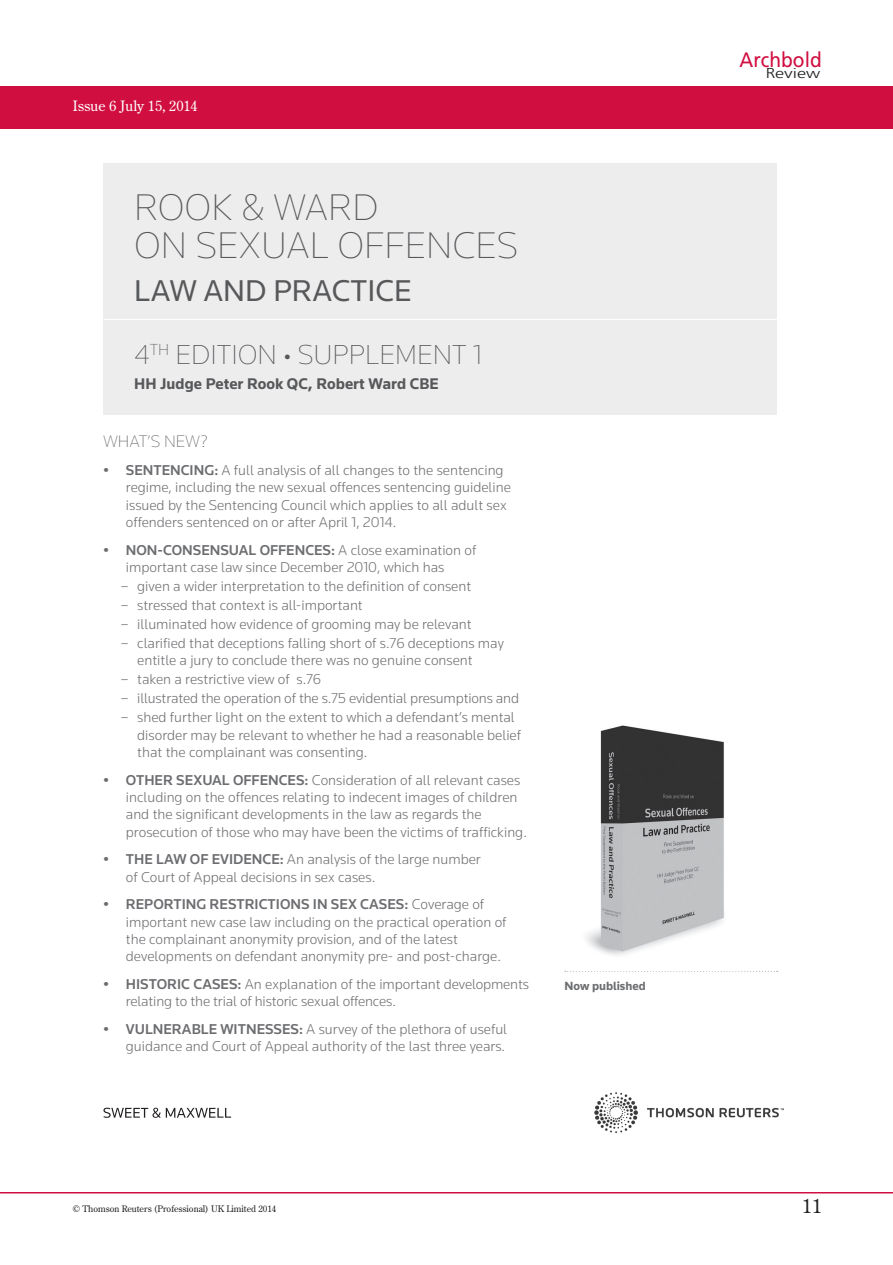
<style>
.page{position:relative;width:893px;height:1265px;background:#fff}
.page>*{position:absolute;margin:0;border:0;box-sizing:border-box;transform-origin:0 0}
.t1{font:200 38.55px/38.4px "Knowledge";color:#57585a}
.t2{font:31.2px "Knowledge";color:#57585a}
.t3{font:200 28.5px "Knowledge";color:#57585a}
.t4{font:20.85px "Frutiger";color:#d10e40;scale:.92 1}
.t5{font:19.5px "Century Old Style";color:#231f20}
.t6{font:200 17.25px "Knowledge";color:#57585a}
.t7{font:700 16.05px "Knowledge";color:#57585a}
.t8{font:300 14.85px/17.2px "Knowledge";color:#6c6d70}
.t9{font:14.25px "Century Old Style";color:#fff}
.t10{font:300 13.8px "Frutiger";color:#231f20;scale:1.32 1}
.t11{font:700 12.3px "Knowledge";color:#6c6d70}
.t12{font:9px "Century Old Style";color:#231f20}
.s1{font-weight:500}
.s2{font-size:14.4px}
</style>
<div class="page">
<div style="left:0;top:86px;width:892px;height:42px;background:#d10e40"></div>
<hr style="left:0;top:1191px;width:892px;height:2px;background:#d10e40">
<div style="left:103px;top:163px;width:674px;height:251px;background:#ededee"></div>
<hr style="left:103px;top:319px;width:682px;height:1px;background:#fff">
<img style="left:594px;top:1092px;width:190px;height:41px">
<svg style="left:103px;top:1107px;width:128px;height:10px"></svg>
<img style="left:586px;top:725px;width:138px;height:230px">
<p class="t9" style="left:73px;top:97px;width:126px">Issue 6 July 15, 2014</p>
<h1 class="t1" style="left:134px;top:187px;width:385px">ROOK &amp; WARD<br>ON SEXUAL OFFENCES</h1>
<h2 class="t2" style="left:134px;top:271px;width:279px">LAW AND PRACTICE</h2>
<h3 class="t3" style="left:134px;top:337px;width:349px">4<sup>TH</sup> EDITION <sup>.</sup> SUPPLEMENT 1</h3>
<p class="t7" style="left:134px;top:374px;width:306px">HH Judge Peter Rook QC, Robert Ward CBE</p>
<p class="t6" style="left:103px;top:431px;width:106px">WHAT’S NEW?</p>
<p class="t8" style="left:126px;top:461px;width:386px;text-indent:-22px"><span class="s1">• SENTENCING:</span> A full analysis of all changes to the sentencing regime, including the new sexual offences sentencing guideline issued by the Sentencing Council which applies to all adult sex offenders sentenced on or after April 1, 2014.</p>
<p class="t8" style="left:126px;top:540px;width:352px;text-indent:-22px"><span class="s1">• NON-CONSENSUAL OFFENCES:</span> A close examination of important case law since December 2010, which has</p>
<p class="t8" style="left:120px;top:577px;width:352px">– given a wider interpretation to the definition of consent</p>
<p class="t8" style="left:120px;top:596px;width:244px">– stressed that context is all-important</p>
<p class="t8" style="left:120px;top:615px;width:353px">– illuminated how evidence of grooming may be relevant</p>
<p class="t8" style="left:137px;top:634px;width:368px;text-indent:-17px">– clarified that deceptions falling short of s.76 deceptions may entitle a jury to conclude there was no genuine consent</p>
<p class="t8" style="left:120px;top:670px;width:202px">– taken a restrictive view of s.76</p>
<p class="t8" style="left:120px;top:689px;width:400px">– illustrated the operation of the s.75 evidential presumptions and</p>
<p class="t8" style="left:137px;top:708px;width:385px;text-indent:-17px">– shed further light on the extent to which a defendant’s mental disorder may be relevant to whether he had a reasonable belief that the complainant was consenting.</p>
<p class="t8" style="left:126px;top:770px;width:402px;text-indent:-22px"><span class="s1">• OTHER SEXUAL OFFENCES:</span> Consideration of all relevant cases including on the offences relating to indecent images of children and the significant developments in the law as regards the prosecution of those who may have been the victims of trafficking.</p>
<p class="t8" style="left:126px;top:850px;width:356px;text-indent:-22px"><span class="s1">• THE LAW OF EVIDENCE:</span> An analysis of the large number of Court of Appeal decisions in sex cases.</p>
<p class="t8" style="left:126px;top:895px;width:382px;text-indent:-22px"><span class="s1">• REPORTING RESTRICTIONS IN SEX CASES:</span> Coverage of important new case law including on the practical operation of the complainant anonymity provision, and of the latest developments on defendant anonymity pre- and post-charge.</p>
<p class="t8" style="left:126px;top:975px;width:404px;text-indent:-22px"><span class="s1">• HISTORIC CASES:</span> An explanation of the important developments relating to the trial of historic sexual offences.</p>
<p class="t8" style="left:103px;top:1020px;width:405px;text-align:right"><span class="s1">• VULNERABLE WITNESSES:</span> A survey of the plethora of useful guidance and Court of Appeal authority of the last three years.</p>
<p class="t11" style="left:564px;top:978px;width:83px">Now published</p>
<p class="t12" style="left:73px;top:1202px;width:205px">© Thomson Reuters (Professional) UK Limited 2014</p>
<h3 class="t4" style="left:739px;top:47px;width:91px">Archbold</h3>
<p class="t10" style="left:765px;top:65px;width:43px"><span class="s2">R</span>eview</p>
<h3 class="t5" style="left:802px;top:1193px;width:21px">11</h3>
</div>
